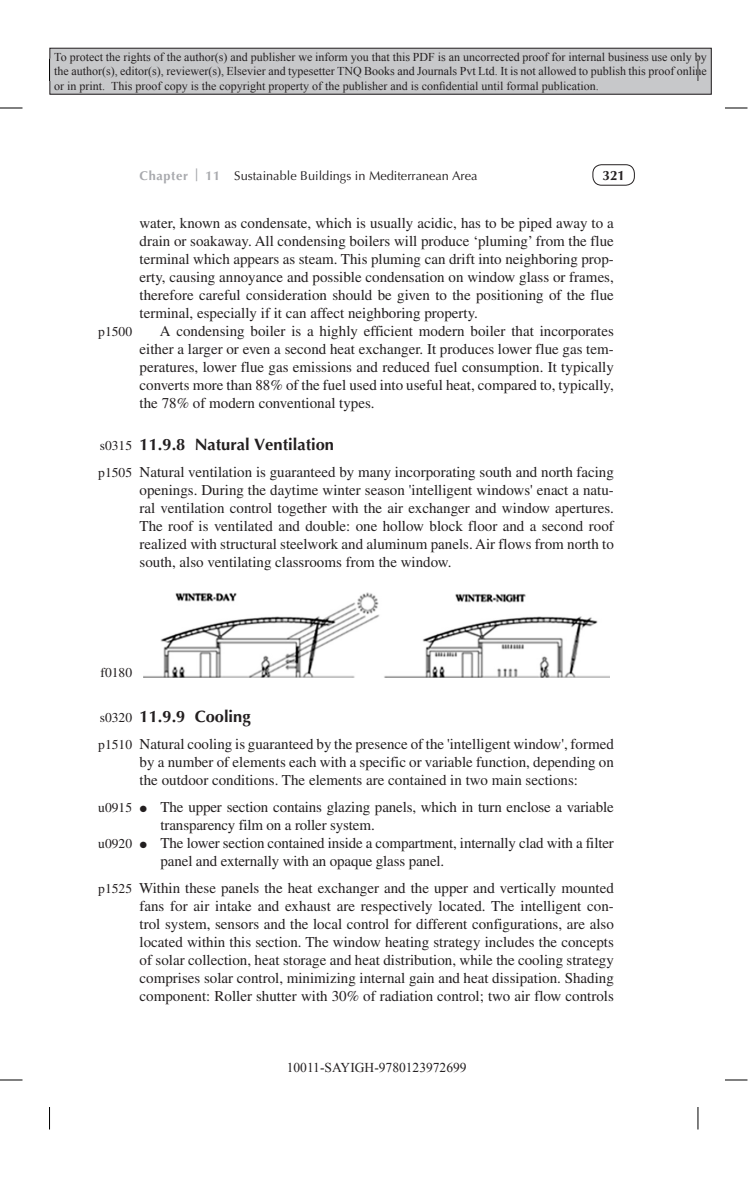
<style>
.page{position:relative;width:752px;height:1188px;background:#fff}
.page>*{position:absolute;margin:0;border:0;box-sizing:border-box;transform-origin:0 0}
._2_hd{font:700 16.5px "Optima";color:#231f20}
.text_flush{font:15px/18px "Times";color:#231f20;text-align:justify}
.text{font:15px/18px "Times";color:#231f20;text-align:justify}
.Bull_list_level_1{font:15px/18px "Times";letter-spacing:-.01em;color:#231f20}
.t1{font:13.5px "Times";color:#231f20}
.t2{font:13.5px "Times New Roman";color:#231f20}
.t3{font:700 13.5px "Optima";color:#231f20}
.t4{font:12.75px "Optima";color:#231f20}
.t5{font:12px/14.4px "Times New Roman";color:#231f20;text-align:justify}
.s1{font-weight:700;color:#a8a9ad}
</style>
<div class="page">
<div style="left:592px;top:164px;width:42px;height:21px;border:1px solid #231f20;border-radius:9px"></div>
<div style="left:50px;top:48px;width:661px;height:46px;background:#c7c8ca"></div>
<div style="left:50px;top:48px;width:661px;height:46px;border:1px solid #231f20"></div>
<img style="left:144px;top:593px;width:465px;height:84px">
<svg style="left:0;top:108px;width:22px;height:1px"></svg>
<svg style="left:725px;top:108px;width:22px;height:1px"></svg>
<svg style="left:0;top:1080px;width:22px;height:1px"></svg>
<svg style="left:725px;top:1080px;width:22px;height:1px"></svg>
<svg style="left:49px;top:58px;width:1px;height:23px"></svg>
<svg style="left:49px;top:1107px;width:1px;height:23px"></svg>
<svg style="left:697px;top:58px;width:1px;height:23px"></svg>
<svg style="left:697px;top:1107px;width:1px;height:23px"></svg>
<p class="t5" style="left:54px;top:50px;width:654px">To protect the rights of the author(s) and publisher we inform you that this PDF is an uncorrected proof for internal business use only by the author(s), editor(s), reviewer(s), Elsevier and typesetter TNQ Books and Journals Pvt Ltd. It is not allowed to publish this proof online or in print. This proof copy is the copyright property of the publisher and is confidential until formal publication.</p>
<p class="t4" style="left:140px;top:168px;width:339px"><span class="s1">Chapter | 11</span> Sustainable Buildings in Mediterranean Area</p>
<p class="t3" style="left:602px;top:168px;width:24px">321</p>
<p class="text_flush" style="left:140px;top:214px;width:476px">water, known as condensate, which is usually acidic, has to be piped away to a drain or soakaway. All condensing boilers will produce ‘pluming’ from the flue terminal which appears as steam. This pluming can drift into neighboring prop&shy;erty, causing annoyance and possible condensation on window glass or frames, therefore careful consideration should be given to the positioning of the flue terminal, especially if it can affect neighboring property.</p>
<p class="text" style="left:140px;top:322px;width:476px;text-indent:20px">A condensing boiler is a highly efficient modern boiler that incorporates either a larger or even a second heat exchanger. It produces lower flue gas tem&shy;peratures, lower flue gas emissions and reduced fuel consumption. It typically converts more than 88% of the fuel used into useful heat, compared to, typically, the 78% of modern conventional types.</p>
<p class="_2_hd" style="left:140px;top:435px;width:196px">11.9.8 Natural Ventilation</p>
<p class="text_flush" style="left:140px;top:463px;width:476px">Natural ventilation is guaranteed by many incorporating south and north facing openings. During the daytime winter season 'intelligent windows' enact a natu&shy;ral ventilation control together with the air exchanger and window apertures.<br>The roof is ventilated and double: one hollow block floor and a second roof realized with structural steelwork and aluminum panels. Air flows from north to south, also ventilating classrooms from the window.</p>
<p class="t1" style="left:98px;top:324px;width:35px">p1500</p>
<p class="t1" style="left:100px;top:438px;width:34px">s0315</p>
<p class="t1" style="left:98px;top:465px;width:35px">p1505</p>
<p class="t1" style="left:101px;top:665px;width:33px">f0180</p>
<p class="t1" style="left:100px;top:710px;width:34px">s0320</p>
<p class="t1" style="left:98px;top:737px;width:35px">p1510</p>
<p class="_2_hd" style="left:140px;top:707px;width:112px">11.9.9 Cooling</p>
<p class="text_flush" style="left:140px;top:735px;width:476px">Natural cooling is guaranteed by the presence of the 'intelligent window', formed by a number of elements each with a specific or variable function, depending on the outdoor conditions. The elements are contained in two main sections:</p>
<p class="Bull_list_level_1" style="left:160px;top:798px;width:454px;text-indent:-21px">● The upper section contains glazing panels, which in turn enclose a variable transparency film on a roller system.</p>
<p class="Bull_list_level_1" style="left:160px;top:834px;width:454px;text-indent:-21px">● The lower section contained inside a compartment, internally clad with a filter panel and externally with an opaque glass panel.</p>
<p class="text_flush" style="left:139px;top:879px;width:476px">Within these panels the heat exchanger and the upper and vertically mounted fans for air intake and exhaust are respectively located. The intelligent con&shy;trol system, sensors and the local control for different configurations, are also located within this section. The window heating strategy includes the concepts of solar collection, heat storage and heat distribution, while the cooling strategy comprises solar control, minimizing internal gain and heat dissipation. Shading component: Roller shutter with 30% of radiation control; two air flow controls</p>
<p class="t1" style="left:98px;top:800px;width:35px">u0915</p>
<p class="t1" style="left:98px;top:836px;width:35px">u0920</p>
<p class="t1" style="left:98px;top:881px;width:35px">p1525</p>
<p class="t2" style="left:287px;top:1059px;width:181px">10011-SAYIGH-9780123972699</p>
</div>
